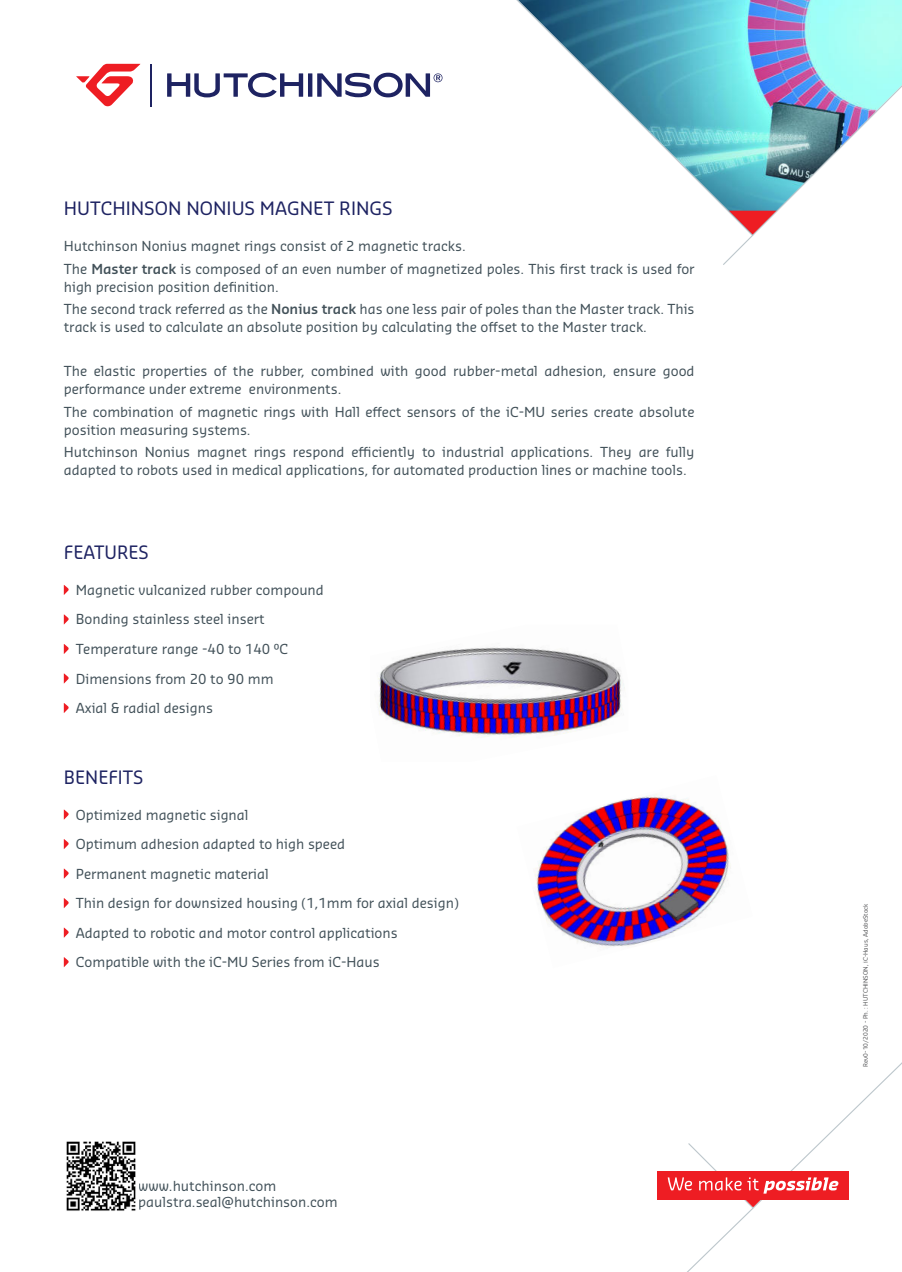
<style>
.page{position:relative;width:902px;height:1272px;background:#fff}
.page>*{position:absolute;margin:0;border:0;box-sizing:border-box;transform-origin:0 0}
.t1{font:18px "Sansa Pro";color:#1e2362}
.t2{font:13.5px/29.5px "Sansa Pro";color:#425159}
.t3{font:6px "Sansa Pro";color:#57585a}
.s1{font-weight:600}
</style>
<div class="page">
<img style="left:754px;top:0;width:147px;height:50px">
<svg style="left:167px;top:73px;width:136px;height:24px"></svg>
<hr style="left:308px;top:73px;width:4px;height:24px;background:#1e2362">
<svg style="left:317px;top:73px;width:125px;height:24px"></svg>
<hr style="left:150px;top:64px;width:1px;height:42px;background:#1e2362">
<svg style="left:76px;top:64px;width:64px;height:42px"></svg>
<svg style="left:516px;top:0;width:238px;height:205px"></svg>
<img style="left:721px;top:50px;width:180px;height:215px">
<svg style="left:688px;top:1063px;width:213px;height:208px"></svg>
<div style="left:657px;top:1171px;width:191px;height:28px;background:#ee1d23"></div>
<svg style="left:667px;top:1141px;width:171px;height:68px"></svg>
<svg style="left:64px;top:585px;width:5px;height:10px"></svg>
<svg style="left:64px;top:614px;width:5px;height:10px"></svg>
<svg style="left:64px;top:644px;width:5px;height:10px"></svg>
<svg style="left:64px;top:673px;width:5px;height:10px"></svg>
<svg style="left:64px;top:703px;width:5px;height:10px"></svg>
<svg style="left:64px;top:809px;width:5px;height:10px"></svg>
<svg style="left:64px;top:839px;width:5px;height:10px"></svg>
<svg style="left:64px;top:868px;width:5px;height:10px"></svg>
<svg style="left:64px;top:898px;width:5px;height:10px"></svg>
<svg style="left:64px;top:927px;width:5px;height:10px"></svg>
<svg style="left:64px;top:957px;width:5px;height:10px"></svg>
<img style="left:66px;top:1141px;width:70px;height:70px">
<img style="left:378px;top:647px;width:247px;height:91px">
<img style="left:534px;top:794px;width:197px;height:154px">
<h1 class="t1" style="left:64px;top:201px;width:330px">HUTCHINSON NONIUS MAGNET RINGS</h1>
<p class="t2" style="left:64px;top:236px;width:632px;line-height:22.2px">Hutchinson Nonius magnet rings consist of 2 magnetic tracks.<br>The <span class="s1">Master track</span> is composed of an even number of magnetized poles. This first track is used for</p>
<p class="t2" style="left:64px;top:277px;width:632px;line-height:22.2px">high precision position definition.<br>The second track referred as the <span class="s1">Nonius track</span> has one less pair of poles than the Master track. This</p>
<p class="t2" style="left:64px;top:313px;width:584px">track is used to calculate an absolute position by calculating the offset to the Master track.</p>
<p class="t2" style="left:64px;top:363px;width:632px;line-height:18px">The elastic properties of the rubber, combined with good rubber-metal adhesion, ensure good performance under extreme environments.</p>
<p class="t2" style="left:64px;top:404px;width:632px;line-height:18px">The combination of magnetic rings with Hall effect sensors of the iC-MU series create absolute position measuring systems.</p>
<p class="t2" style="left:64px;top:444px;width:632px;line-height:18px">Hutchinson Nonius magnet rings respond efficiently to industrial applications. They are fully adapted to robots used in medical applications, for automated production lines or machine tools.</p>
<h1 class="t1" style="left:64px;top:546px;width:86px">FEATURES</h1>
<p class="t2" style="left:76px;top:576px;width:249px">Magnetic vulcanized rubber compound<br>Bonding stainless steel insert<br>Temperature range -40 to 140 °C<br>Dimensions from 20 to 90 mm<br>Axial &amp; radial designs</p>
<h1 class="t1" style="left:64px;top:770px;width:81px">BENEFITS</h1>
<p class="t2" style="left:76px;top:801px;width:384px">Optimized magnetic signal<br>Optimum adhesion adapted to high speed<br>Permanent magnetic material<br>Thin design for downsized housing (1,1mm for axial design)<br>Adapted to robotic and motor control applications Compatible with the iC-MU Series from iC-Haus</p>
<p class="t2" style="left:138px;top:1178px;width:201px;line-height:16.2px">www.hutchinson.com paulstra.seal@hutchinson.com</p>
<p class="t3" style="left:863px;top:1066px;width:165px;rotate:-90deg">Rev0-10/2020 - Ph. : HUTCHINSON, iC-Haus, AdobeStock</p>
</div>
